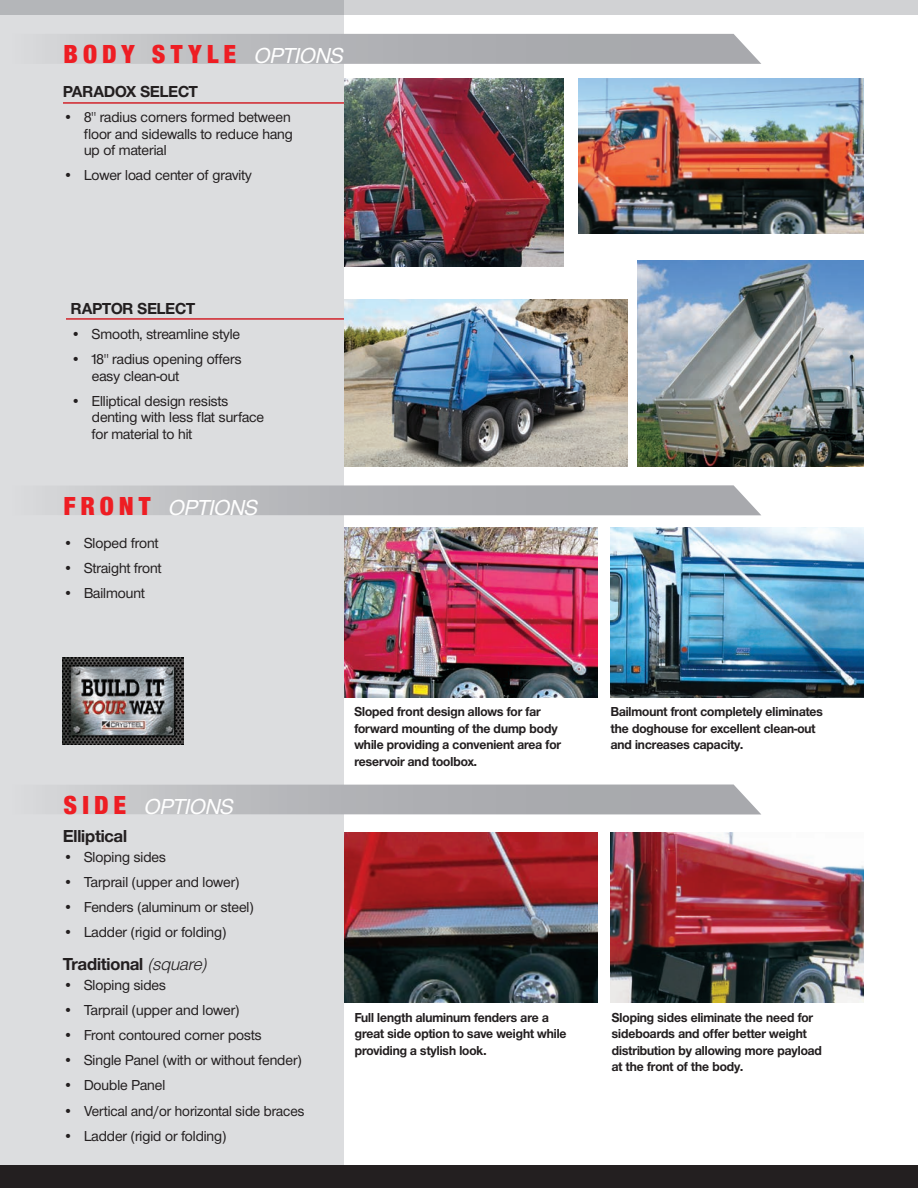
<style>
.page{position:relative;width:918px;height:1188px;background:#dcdddf}
.page>*{position:absolute;margin:0;border:0;box-sizing:border-box;transform-origin:0 0}
.t1{font:27px "Nimbus San Nov D Blac Cond";letter-spacing:.2em;color:#ee1d23}
.t2{font:italic 500 22.5px "Nimbus San Nov D";color:#fff}
.t3{font:700 18px "Nimbus San Nov D";color:#231f20}
.t4{font:700 16.5px "Nimbus San Nov D";color:#231f20}
.t5{font:500 15px/16.5px "Nimbus San Nov D";color:#231f20}
.t6{font:700 13.5px/16.5px "Nimbus San Nov D";color:#231f20}
.s1{font-family:"Nimbus San Nov D";font-weight:500;font-style:italic;font-size:22.5px;color:#fff}
.s2{font-family:"Nimbus San Nov D Blac Cond";font-weight:400;font-style:normal;font-size:27px;color:#ee1d23}
.s3{font-weight:700}
.s4{font-weight:400;font-style:italic}
</style>
<div class="page">
<hr style="left:0;top:241px;width:1px;height:237px;background:#fff">
<div style="left:344px;top:0;width:574px;height:1188px;background:#fff"></div>
<img style="left:344px;top:527px;width:254px;height:170px">
<svg style="left:66px;top:485px;width:695px;height:30px;background:#b5b6b9"></svg>
<img style="left:344px;top:832px;width:254px;height:171px">
<svg style="left:66px;top:784px;width:695px;height:30px;background:#b5b6b9"></svg>
<img style="left:611px;top:527px;width:253px;height:170px">
<img style="left:611px;top:832px;width:253px;height:171px">
<img style="left:579px;top:78px;width:285px;height:156px">
<img style="left:637px;top:260px;width:227px;height:206px">
<svg style="left:66px;top:34px;width:695px;height:30px;background:#b4b5b8"></svg>
<hr style="left:66px;top:318px;width:418px;height:2px;background:#d1232a">
<img style="left:344px;top:299px;width:283px;height:167px">
<hr style="left:63px;top:102px;width:419px;height:2px;background:#d1232a">
<img style="left:344px;top:78px;width:220px;height:188px">
<hr style="left:0;top:544px;width:1px;height:112px;background:#fff">
<div style="left:0;top:1165px;width:918px;height:23px;background:#231f20"></div>
<svg style="left:0;top:0;width:918px;height:15px;background:#c6c7c9"></svg>
<img style="left:63px;top:658px;width:120px;height:87px">
<h1 class="t1" style="left:64px;top:38px;width:285px">BODY STYLE <span class="s1">OPTIONS</span></h1>
<p class="t4" style="left:63px;top:82px;width:136px">PARADOX SELECT</p>
<p class="t5" style="left:84px;top:109px;width:210px;text-indent:-21px">• 8" radius corners formed between floor and sidewalls to reduce hang up of material</p>
<p class="t5" style="left:63px;top:167px;width:190px">• Lower load center of gravity</p>
<p class="t4" style="left:71px;top:299px;width:126px">RAPTOR SELECT</p>
<p class="t5" style="left:71px;top:325px;width:171px">• Smooth, streamline style</p>
<p class="t5" style="left:92px;top:351px;width:151px;text-indent:-21px">• 18" radius opening offers easy clean-out</p>
<p class="t5" style="left:92px;top:392px;width:174px;text-indent:-21px">• Elliptical design resists denting with less flat surface for material to hit</p>
<h2 class="t2" style="left:64px;top:494px;width:200px"><span class="s2">F R O N T</span> OPTIONS</h2>
<p class="t5" style="left:63px;top:535px;width:97px"><span class="s3">•</span> Sloped front</p>
<p class="t5" style="left:63px;top:560px;width:100px"><span class="s3">•</span> Straight front</p>
<p class="t5" style="left:63px;top:585px;width:83px"><span class="s3">•</span> Bailmount</p>
<h2 class="t2" style="left:64px;top:793px;width:175px"><span class="s2">S I D E</span> OPTIONS</h2>
<p class="t3" style="left:63px;top:826px;width:66px">Elliptical</p>
<p class="t5" style="left:63px;top:848px;width:105px"><span class="s3">•</span> Sloping sides</p>
<p class="t5" style="left:63px;top:874px;width:178px"><span class="s3">•</span> Tarprail (upper and lower)</p>
<p class="t5" style="left:63px;top:899px;width:192px"><span class="s3">•</span> Fenders (aluminum or steel)</p>
<p class="t5" style="left:63px;top:924px;width:165px"><span class="s3">•</span> Ladder (rigid or folding)</p>
<p class="t3" style="left:63px;top:954px;width:149px">Traditional <span class="s4">(square)</span></p>
<p class="t5" style="left:63px;top:976px;width:105px"><span class="s3">•</span> Sloping sides</p>
<p class="t5" style="left:63px;top:1001px;width:178px"><span class="s3">•</span> Tarprail (upper and lower)</p>
<p class="t5" style="left:63px;top:1027px;width:200px"><span class="s3">•</span> Front contoured corner posts</p>
<p class="t5" style="left:63px;top:1052px;width:240px"><span class="s3">•</span> Single Panel (with or without fender)</p>
<p class="t5" style="left:63px;top:1077px;width:104px"><span class="s3">•</span> Double Panel</p>
<p class="t5" style="left:63px;top:1102px;width:243px"><span class="s3">•</span> Vertical and/or horizontal side braces</p>
<p class="t5" style="left:63px;top:1127px;width:165px"><span class="s3">•</span> Ladder (rigid or folding)</p>
<p class="t6" style="left:354px;top:703px;width:208px">Sloped front design allows for far forward mounting of the dump body while providing a convenient area for reservoir and toolbox.</p>
<p class="t6" style="left:611px;top:703px;width:214px">Bailmount front completely eliminates the doghouse for excellent clean-out and increases capacity.</p>
<p class="t6" style="left:355px;top:1009px;width:213px">Full length aluminum fenders are a great side option to save weight while providing a stylish look.</p>
<p class="t6" style="left:612px;top:1009px;width:212px">Sloping sides eliminate the need for sideboards and offer better weight distribution by allowing more payload at the front of the body.</p>
</div>
